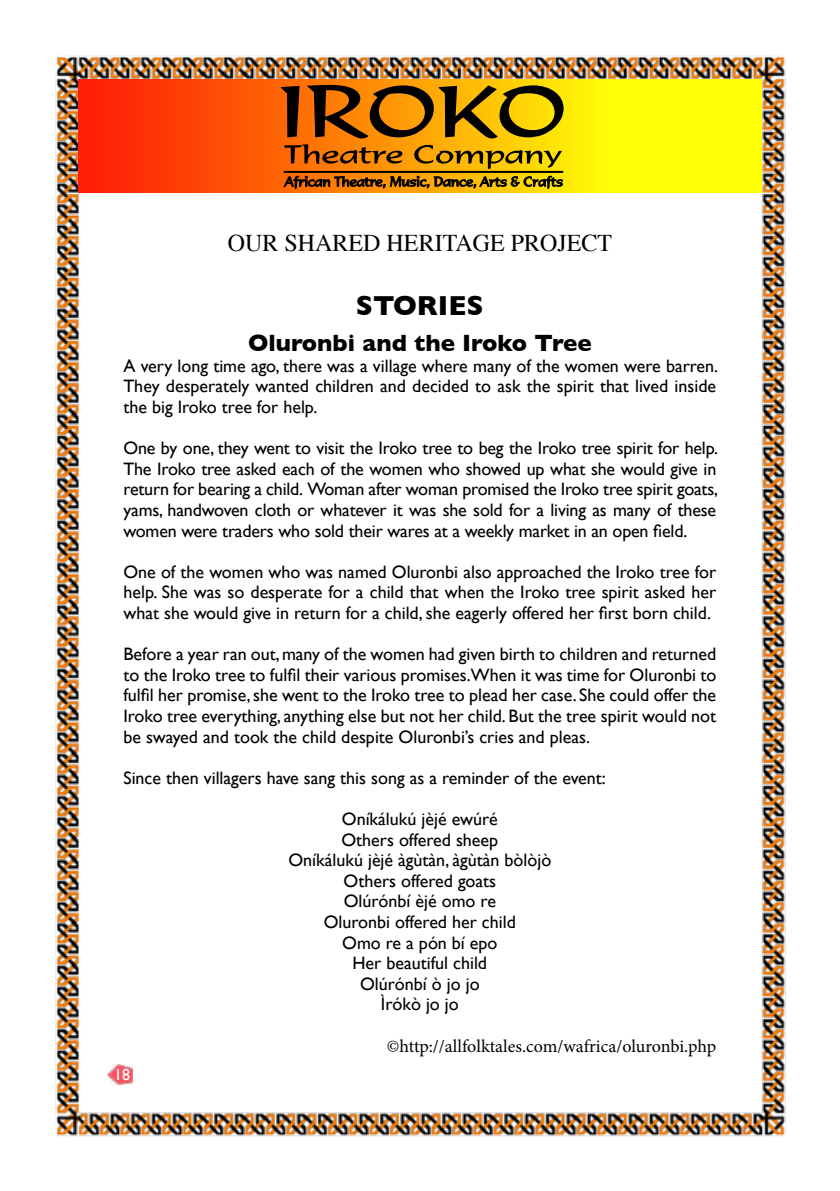
<style>
.page{position:relative;width:840px;height:1191px;background:#fff}
.page>*{position:absolute;margin:0;border:0;box-sizing:border-box;transform-origin:0 0}
.t1{font:700 28px "Gill Sans";color:#000}
.t2{font:24px "Times";color:#000}
.t3{font:700 24px "Gill Sans";color:#000}
.t4{font:18px/20.6px "Gill Sans";color:#000;text-align:justify}
.t5{font:18px "Minion Pro";letter-spacing:-.005em;color:#000}
.t6{font:16px "Gill Sans";color:#fff}
</style>
<div class="page">
<img style="left:55px;top:55px;width:731px;height:1082px">
<svg style="left:79px;top:79px;width:682px;height:114px;background:#fb9905"></svg>
<svg style="left:307px;top:85px;width:256px;height:53px;background:#9c6903"></svg>
<svg style="left:284px;top:144px;width:278px;height:49px;background:#c37f04"></svg>
<hr style="left:283px;top:171px;width:280px;height:2px;background:#000">
<img style="left:107px;top:1064px;width:26px;height:20px">
<h2 class="t2" style="left:228px;top:220px;width:386px">OUR SHARED HERITAGE PROJECT</h2>
<h1 class="t1" style="left:356px;top:289px;width:129px">STORIES</h1>
<h2 class="t3" style="left:248px;top:329px;width:345px">Oluronbi and the Iroko Tree</h2>
<p class="t4" style="left:123px;top:355px;width:595px">A very long time ago, there was a village where many of the women were barren.<br>They desperately wanted children and decided to ask the spirit that lived inside the big Iroko tree for help.</p>
<p class="t4" style="left:123px;top:437px;width:596px">One by one, they went to visit the Iroko tree to beg the Iroko tree spirit for help.<br>The Iroko tree asked each of the women who showed up what she would give in return for bearing a child. Woman after woman promised the Iroko tree spirit goats, yams, handwoven cloth or whatever it was she sold for a living as many of these women were traders who sold their wares at a weekly market in an open field.</p>
<p class="t4" style="left:123px;top:561px;width:594px">One of the women who was named Oluronbi also approached the Iroko tree for help. She was so desperate for a child that when the Iroko tree spirit asked her what she would give in return for a child, she eagerly offered her first born child.</p>
<p class="t4" style="left:123px;top:643px;width:594px">Before a year ran out, many of the women had given birth to children and returned to the Iroko tree to fulfil their various promises.When it was time for Oluronbi to fulfil her promise, she went to the Iroko tree to plead her case. She could offer the Iroko tree everything, anything else but not her child. But the tree spirit would not be swayed and took the child despite Oluronbi’s cries and pleas.</p>
<p class="t4" style="left:123px;top:767px;width:483px">Since then villagers have sang this song as a reminder of the event:</p>
<p class="t4" style="left:288px;top:808px;width:264px;text-align:center">Oníkálukú jèjé ewúré<br>Others offered sheep<br>Oníkálukú jèjé àgùtàn, àgùtàn bòlòjò<br>Others offered goats<br>Olúrónbí èjé omo re<br>Oluronbi offered her child<br>Omo re a pón bí epo<br>Her beautiful child<br>Olúrónbí ò jo jo<br>Ìrókò jo jo</p>
<p class="t5" style="left:386px;top:1033px;width:331px">©http://allfolktales.com/wafrica/oluronbi.php</p>
<p class="t6" style="left:114px;top:1065px;width:17px">18</p>
</div>
